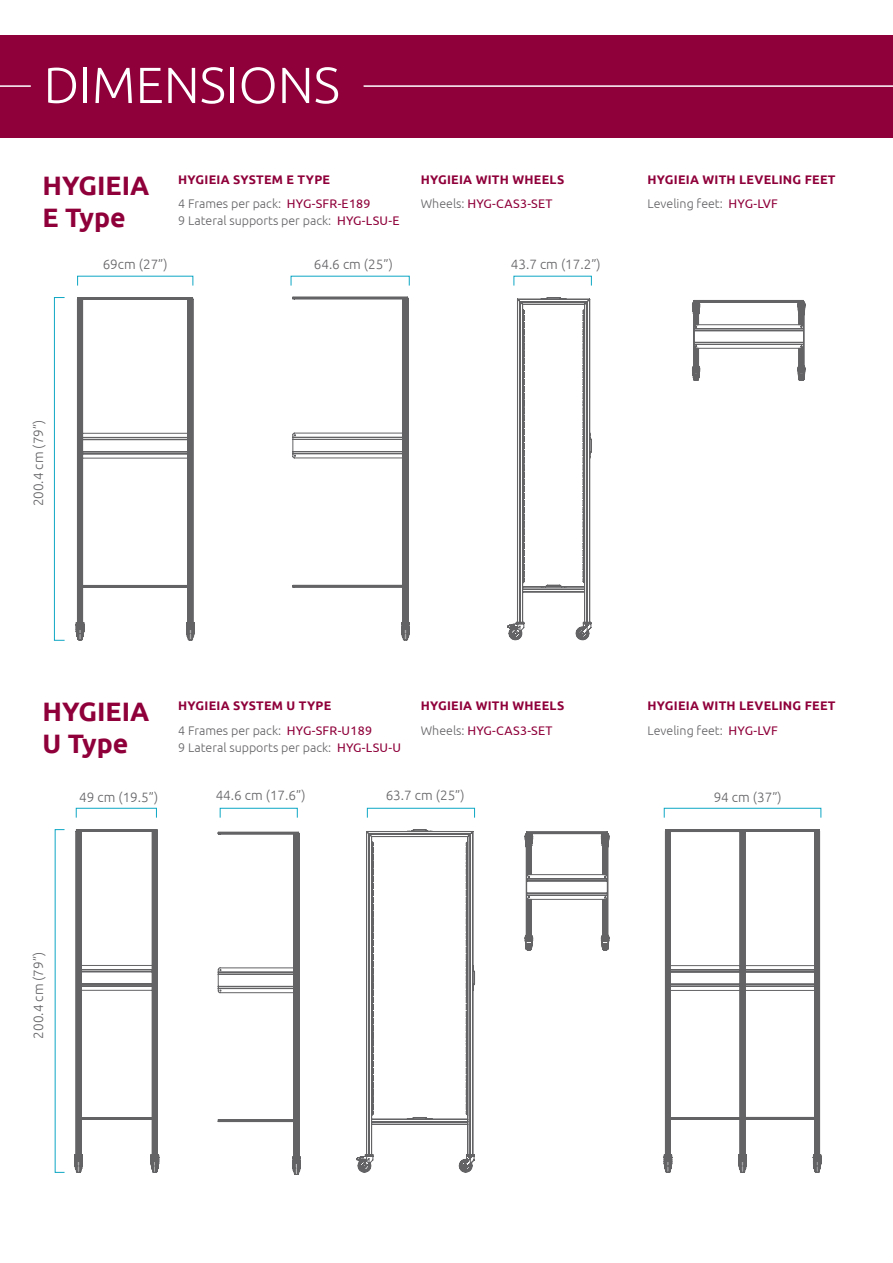
<style>
.page{position:relative;width:893px;height:1263px;background:#fff}
.page>*{position:absolute;margin:0;border:0;box-sizing:border-box;transform-origin:0 0}
.t1{font:300 50.7px "Ubuntu";color:#fff}
.t2{font:700 26.7px/31.7px "Ubuntu";color:#8f003a}
.t3{font:300 13.5px "Ubuntu";color:#636366}
.t4{font:700 12.45px/24.9px "Ubuntu";letter-spacing:.02em;color:#8f003a}
.t5{font:300 12.45px "Ubuntu";color:#636366}
.s1{font-weight:300;color:#636366}
.s2{font-weight:400}
.s3{font-weight:400;color:#8f003a}
</style>
<div class="page">
<div style="left:0;top:35px;width:893px;height:102px;background:#8f003a"></div>
<hr style="left:364px;top:85px;width:529px;height:2px;background:#fff">
<hr style="left:0;top:85px;width:31px;height:2px;background:#fff">
<div style="left:54px;top:297px;width:11px;height:343px;border:1px solid #0ea7c4"></div>
<div style="left:664px;top:808px;width:157px;height:10px;border:1px solid #0ea7c4"></div>
<div style="left:76px;top:808px;width:81px;height:10px;border:1px solid #0ea7c4"></div>
<svg style="left:74px;top:829px;width:85px;height:344px"></svg>
<svg style="left:664px;top:829px;width:157px;height:344px"></svg>
<svg style="left:76px;top:297px;width:119px;height:343px"></svg>
<svg style="left:507px;top:297px;width:85px;height:343px"></svg>
<svg style="left:293px;top:297px;width:116px;height:343px"></svg>
<svg style="left:692px;top:300px;width:113px;height:81px"></svg>
<div style="left:367px;top:808px;width:108px;height:10px;border:1px solid #0ea7c4"></div>
<div style="left:220px;top:808px;width:77px;height:10px;border:1px solid #0ea7c4"></div>
<svg style="left:356px;top:829px;width:119px;height:343px"></svg>
<svg style="left:218px;top:832px;width:83px;height:343px"></svg>
<svg style="left:525px;top:832px;width:84px;height:118px"></svg>
<h1 class="t1" style="left:44px;top:54px;width:298px">DIMENSIONS</h1>
<h2 class="t2" style="left:43px;top:169px;width:108px">HYGIEIA<br>E Type</h2>
<p class="t4" style="left:178px;top:166px;width:194px">HYGIEIA SYSTEM E TYPE<br><span class="s1">4 Frames per pack:</span> <span class="s2">HYG-SFR-E189</span></p>
<p class="t5" style="left:178px;top:213px;width:223px">9 Lateral supports per pack: <span class="s3">HYG-LSU-E</span></p>
<p class="t4" style="left:421px;top:166px;width:145px">HYGIEIA WITH WHEELS<br><span class="s1">Wheels:</span> <span class="s2">HYG-CAS3-SET</span></p>
<p class="t3" style="left:103px;top:256px;width:67px">69cm (27”)</p>
<p class="t3" style="left:314px;top:256px;width:81px">64.6 cm (25”)</p>
<p class="t3" style="left:511px;top:256px;width:92px">43.7 cm (17.2”)</p>
<p class="t4" style="left:648px;top:166px;width:189px">HYGIEIA WITH LEVELING FEET<br><span class="s1">Leveling feet:</span> <span class="s2">HYG-LVF</span></p>
<p class="t3" style="left:30px;top:506px;width:88px;rotate:-90deg">200.4 cm (79”)</p>
<h2 class="t2" style="left:43px;top:696px;width:108px">HYGIEIA<br>U Type</h2>
<p class="t4" style="left:178px;top:693px;width:195px">HYGIEIA SYSTEM U TYPE<br><span class="s1">4 Frames per pack:</span> <span class="s2">HYG-SFR-U189</span></p>
<p class="t5" style="left:178px;top:740px;width:224px">9 Lateral supports per pack: <span class="s3">HYG-LSU-U</span></p>
<p class="t4" style="left:421px;top:693px;width:145px">HYGIEIA WITH WHEELS<br><span class="s1">Wheels:</span> <span class="s2">HYG-CAS3-SET</span></p>
<p class="t4" style="left:648px;top:693px;width:189px">HYGIEIA WITH LEVELING FEET<br><span class="s1">Leveling feet:</span> <span class="s2">HYG-LVF</span></p>
<p class="t3" style="left:216px;top:787px;width:92px">44.6 cm (17.6”)</p>
<p class="t3" style="left:386px;top:787px;width:81px">63.7 cm (25”)</p>
<p class="t3" style="left:79px;top:789px;width:81px">49 cm (19.5”)</p>
<p class="t3" style="left:714px;top:789px;width:70px">94 cm (37”)</p>
<p class="t3" style="left:30px;top:1038px;width:88px;rotate:-90deg">200.4 cm (79”)</p>
</div>
